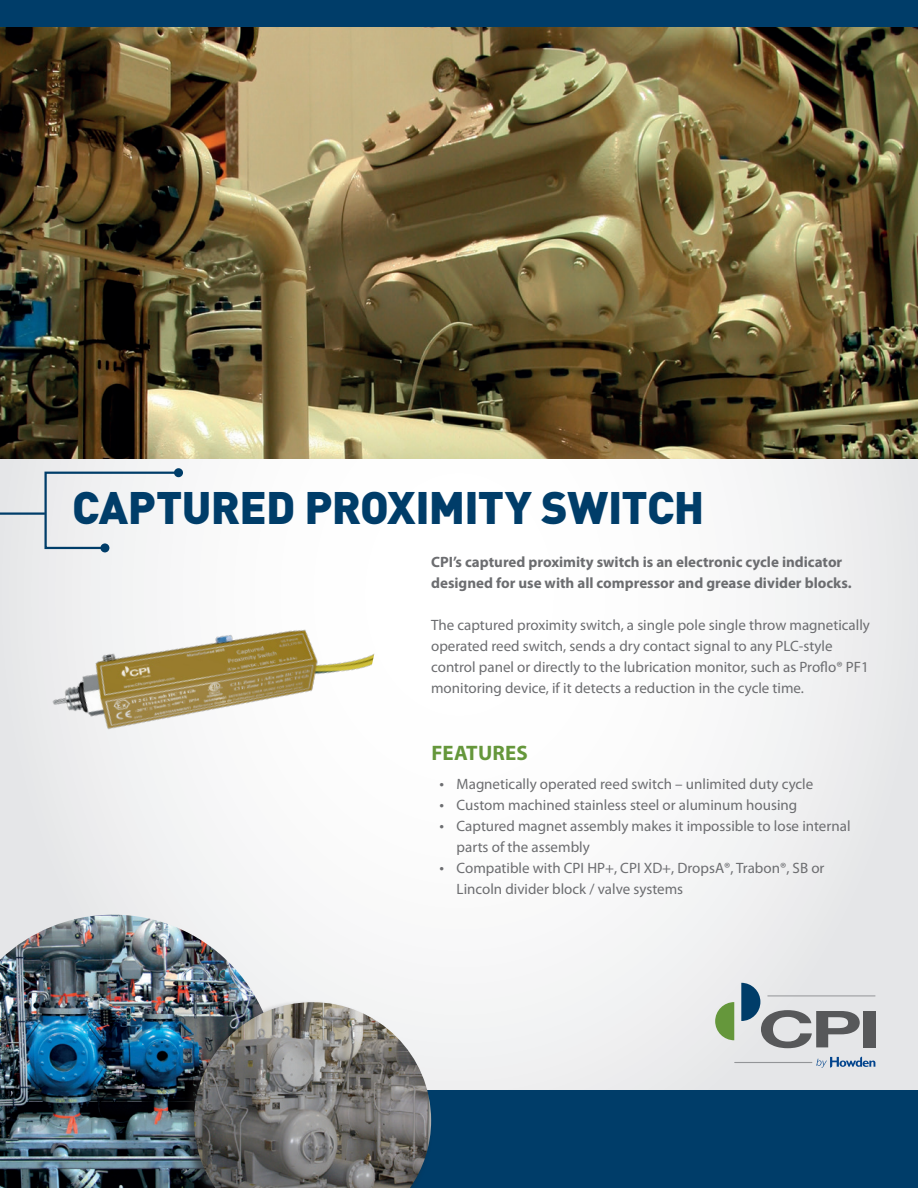
<style>
.page{position:relative;width:918px;height:1188px;background:#fff}
.page>*{position:absolute;margin:0;border:0;box-sizing:border-box;transform-origin:0 0}
.t1{font:900 45px "DIN";letter-spacing:-.015em;color:#003d69}
.t2{font:700 21px "Myriad Pro";letter-spacing:.01em;color:#65973b}
.t3{font:15px/21px "Myriad Pro";color:#6c6d70}
.t4{font:700 15px/21px "Myriad Pro";color:#6c6d70}
.s1{font-size:16.5px}
</style>
<div class="page">
<div style="left:0;top:0;width:918px;height:1188px;background:linear-gradient(to right,#f4f4f5,#f3f3f4)"></div>
<div style="left:0;top:1091px;width:918px;height:97px;background:#003d69"></div>
<hr style="left:734px;top:1062px;width:78px;height:1px;background:#939598">
<svg style="left:816px;top:1057px;width:59px;height:11px"></svg>
<hr style="left:767px;top:995px;width:108px;height:1px;background:#939598">
<svg style="left:715px;top:1002px;width:19px;height:38px"></svg>
<svg style="left:741px;top:983px;width:119px;height:65px;background:#b2b7bc"></svg>
<div style="left:863px;top:1011px;width:12px;height:36px;background:#57585a"></div>
<img style="left:0;top:915px;width:277px;height:273px">
<div style="left:182px;top:1000px;width:251px;height:188px;background:#231f20;opacity:.57"></div>
<img style="left:194px;top:1002px;width:237px;height:186px">
<svg style="left:0;top:470px;width:181px;height:112px"></svg>
<div style="left:100px;top:543px;width:9px;height:9px;background:#003d69;border-radius:50%"></div>
<div style="left:174px;top:468px;width:9px;height:9px;background:#003d69;border-radius:50%"></div>
<img style="left:30px;top:555px;width:351px;height:238px">
<img style="left:0;top:27px;width:918px;height:432px">
<div style="left:0;top:0;width:918px;height:27px;background:#003d69"></div>
<p class="t1" style="left:72px;top:478px;width:634px">CAPTURED PROXIMITY SWITCH</p>
<p class="t4" style="left:431px;top:551px;width:422px">CPI’s captured proximity switch is an electronic cycle indicator designed for use with all compressor and grease divider blocks.</p>
<p class="t3" style="left:431px;top:614px;width:440px">The captured proximity switch, a single pole single throw magnetically operated reed switch, sends a dry contact signal to any PLC-style control panel or directly to the lubrication monitor, such as Proflo® PF1 monitoring device, if it detects a reduction in the cycle time.</p>
<p class="t2" style="left:431px;top:739px;width:98px">FEATURES</p>
<p class="t3" style="left:440px;top:773px;width:375px"><span class="s1">•</span> Magnetically operated reed switch – unlimited duty cycle</p>
<p class="t3" style="left:440px;top:794px;width:359px"><span class="s1">•</span> Custom machined stainless steel or aluminum housing</p>
<p class="t3" style="left:457px;top:815px;width:395px;text-indent:-17px"><span class="s1">•</span> Captured magnet assembly makes it impossible to lose internal parts of the assembly</p>
<p class="t3" style="left:457px;top:857px;width:369px;text-indent:-17px"><span class="s1">•</span> Compatible with CPI HP+, CPI XD+, DropsA®, Trabon®, SB or<br>Lincoln divider block / valve systems</p>
</div>
